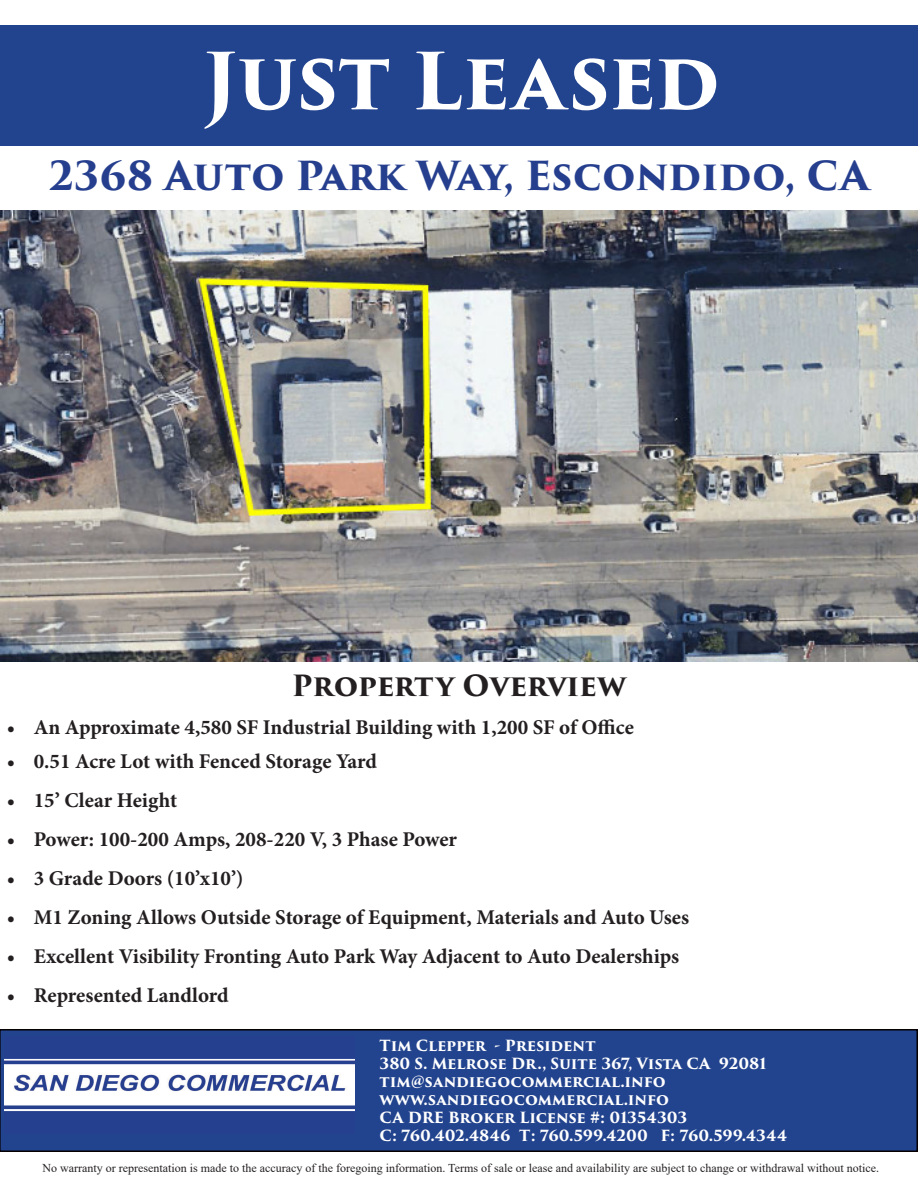
<style>
.page{position:relative;width:918px;height:1188px;background:#fff}
.page>*{position:absolute;margin:0;border:0;box-sizing:border-box;transform-origin:0 0}
.t1{font:700 76.5px "Trajan Pro 3";letter-spacing:-.005em;color:#fff}
.t2{font:700 39px "Trajan Pro 3";color:#253f8e}
.t3{font:700 28.5px "Trajan Pro 3";letter-spacing:-.01em;color:#231f20}
.t4{font:700 21px "Minion Pro";letter-spacing:-.005em;color:#231f20}
.t5{font:700 15px/18px "Trajan Pro 3";color:#fff}
.t6{font:12px "Times New Roman";color:#231f20}
</style>
<div class="page">
<div style="left:0;top:26px;width:918px;height:120px;background:#22438e"></div>
<svg style="left:0;top:1029px;width:918px;height:123px;background:#1e3a7b"></svg>
<img style="left:5px;top:1036px;width:349px;height:98px">
<div style="left:380px;top:1039px;width:524px;height:109px;background:#22438e"></div>
<img style="left:0;top:210px;width:918px;height:452px">
<h1 class="t1" style="left:202px;top:25px;width:519px">Just Leased</h1>
<h2 class="t2" style="left:49px;top:147px;width:822px">2368 Auto Park Way, Escondido, CA</h2>
<p class="t3" style="left:292px;top:665px;width:336px">Property Overview</p>
<p class="t4" style="left:7px;top:712px;width:629px">• An Approximate 4,580 SF Industrial Building with 1,200 SF of Office</p>
<p class="t4" style="left:7px;top:747px;width:372px">• 0.51 Acre Lot with Fenced Storage Yard</p>
<p class="t4" style="left:7px;top:786px;width:172px">• 15’ Clear Height</p>
<p class="t4" style="left:7px;top:825px;width:452px">• Power: 100-200 Amps, 208-220 V, 3 Phase Power</p>
<p class="t4" style="left:7px;top:864px;width:238px">• 3 Grade Doors (10’x10’)</p>
<p class="t4" style="left:7px;top:903px;width:684px">• M1 Zoning Allows Outside Storage of Equipment, Materials and Auto Uses</p>
<p class="t4" style="left:7px;top:942px;width:674px">• Excellent Visibility Fronting Auto Park Way Adjacent to Auto Dealerships</p>
<p class="t4" style="left:7px;top:981px;width:224px">• Represented Landlord</p>
<p class="t5" style="left:380px;top:1037px;width:409px">Tim Clepper - President<br>380 S. Melrose Dr., Suite 367, Vista CA 92081 tim@sandiegocommercial.info www.sandiegocommercial.info<br>CA DRE Broker License #: 01354303<br>C: 760.402.4846 T: 760.599.4200 F: 760.599.4344</p>
<p class="t6" style="left:43px;top:1160px;width:838px">No warranty or representation is made to the accuracy of the foregoing information. Terms of sale or lease and availability are subject to change or withdrawal without notice.</p>
</div>
